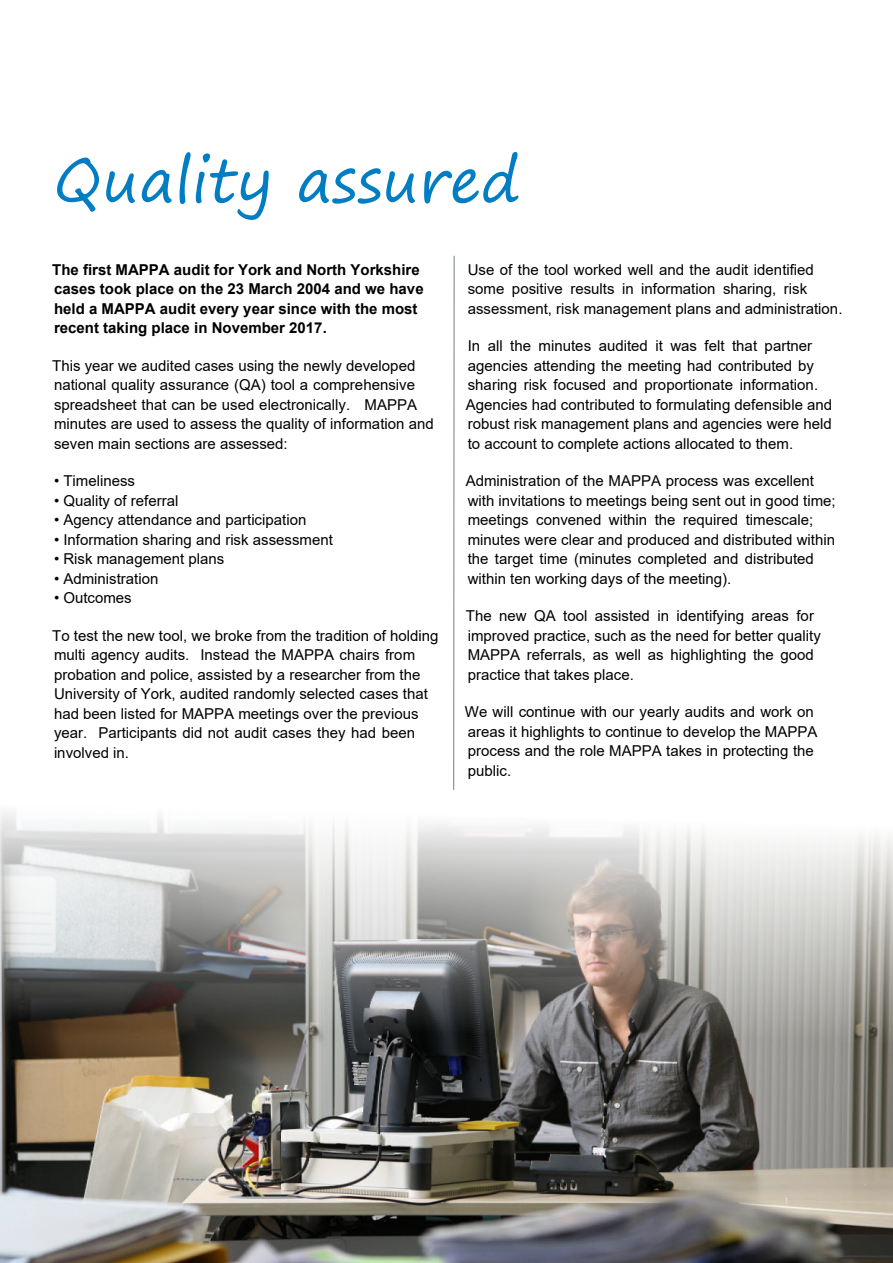
<style>
.page{position:relative;width:893px;height:1263px;background:#fff}
.page>*{position:absolute;margin:0;border:0;box-sizing:border-box;transform-origin:0 0}
.t1{font:60px "Segoe Print";color:#007dc3}
.t2{font:15px/19.5px "Arial";color:#000}
.t3{font:700 15px/19.5px "Arial";color:#000}
</style>
<div class="page">
<hr style="left:453px;top:256px;width:1px;height:534px;background:#757f7f">
<img style="left:0;top:789px;width:893px;height:474px">
<h1 class="t1" style="left:54px;top:150px;width:468px">Quality assured</h1>
<p class="t3" style="left:52px;top:261px;width:373px">The first MAPPA audit for York and North Yorkshire cases took place on the 23 March 2004 and we have held a MAPPA audit every year since with the most recent taking place in November 2017.</p>
<p class="t2" style="left:52px;top:357px;width:383px">This year we audited cases using the newly developed national quality assurance (QA) tool a comprehensive spreadsheet that can be used electronically. MAPPA minutes are used to assess the quality of information and seven main sections are assessed:</p>
<p class="t2" style="left:54px;top:472px;width:83px">• Timeliness</p>
<p class="t2" style="left:54px;top:492px;width:126px">• Quality of referral</p>
<p class="t2" style="left:54px;top:511px;width:254px">• Agency attendance and participation</p>
<p class="t2" style="left:54px;top:531px;width:281px">• Information sharing and risk assessment</p>
<p class="t2" style="left:54px;top:550px;width:172px">• Risk management plans</p>
<p class="t2" style="left:54px;top:570px;width:106px">• Administration</p>
<p class="t2" style="left:54px;top:589px;width:79px">• Outcomes</p>
<p class="t2" style="left:52px;top:627px;width:388px">To test the new tool, we broke from the tradition of holding multi agency audits. Instead the MAPPA chairs from probation and police, assisted by a researcher from the University of York, audited randomly selected cases that had been listed for MAPPA meetings over the previous year. Participants did not audit cases they had been involved in.</p>
<p class="t2" style="left:468px;top:261px;width:376px">Use of the tool worked well and the audit identified some positive results in information sharing, risk assessment, risk management plans and administration.</p>
<p class="t2" style="left:466px;top:337px;width:368px">In all the minutes audited it was felt that partner agencies attending the meeting had contributed by sharing risk focused and proportionate information.<br>Agencies had contributed to formulating defensible and robust risk management plans and agencies were held to account to complete actions allocated to them.</p>
<p class="t2" style="left:466px;top:472px;width:371px">Administration of the MAPPA process was excellent with invitations to meetings being sent out in good time; meetings convened within the required timescale; minutes were clear and produced and distributed within the target time (minutes completed and distributed within ten working days of the meeting).</p>
<p class="t2" style="left:466px;top:607px;width:356px">The new QA tool assisted in identifying areas for improved practice, such as the need for better quality MAPPA referrals, as well as highlighting the good practice that takes place.</p>
<p class="t2" style="left:465px;top:703px;width:354px">We will continue with our yearly audits and work on areas it highlights to continue to develop the MAPPA process and the role MAPPA takes in protecting the public.</p>
</div>
